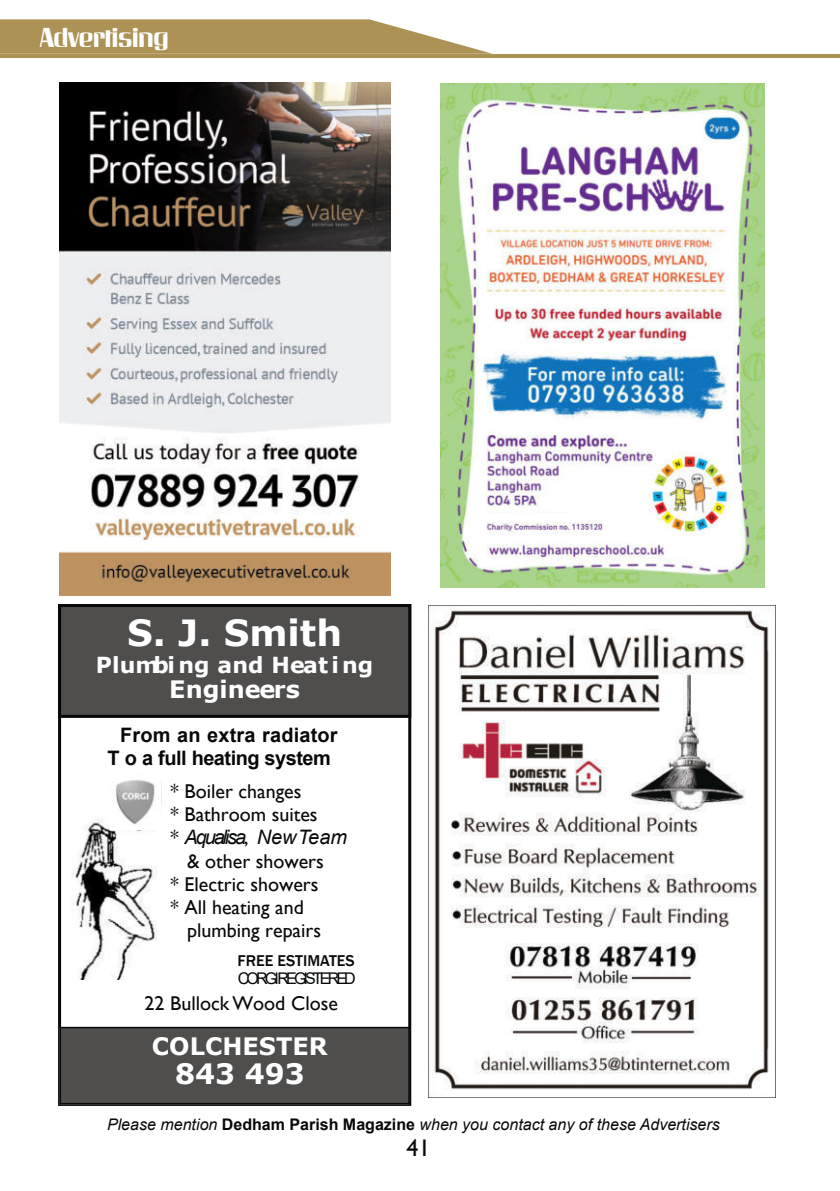
<style>
.page{position:relative;width:840px;height:1191px;background:#fff}
.page>*{position:absolute;margin:0;border:0;box-sizing:border-box;transform-origin:0 0}
.t1{font:700 36px "Verdana";color:#fff}
.t2{font:32px "Arial";color:#070909}
.t3{font:700 28px "Verdana";color:#fff}
.t4{font:26px "Invers SF";letter-spacing:-.01em;color:#fff}
.t5{font:700 24px "Verdana";color:#fff}
.t6{font:24px "Gill Sans";color:#070909}
.t7{font:700 22px "Verdana";color:#fff}
.t8{font:20px/23.2px "Gill Sans";color:#070909}
.t9{font:700 20px/23px "Arial";letter-spacing:.01em;color:#070909}
.t10{font:italic 20px "Arial";letter-spacing:-.105em;color:#070909}
.t11{font:italic 16px "Arial";color:#070909}
.t12{font:16px "Arial";letter-spacing:-.18em;color:#070909}
.t13{font:500 16px "Franklin Gothic";color:#070909}
.s1{font-family:"Gill Sans";font-style:normal}
.s2{font-weight:700;font-style:normal}
</style>
<div class="page">
<svg style="left:0;top:19px;width:492px;height:35px;background:#b8a06c"></svg>
<hr style="left:0;top:54px;width:839px;height:4px;background:#ad9256">
<img style="left:440px;top:84px;width:324px;height:503px">
<div style="left:484px;top:513px;width:94px;height:8px;background:#fff"></div>
<div style="left:58px;top:604px;width:353px;height:502px;background:#fff;border:3px solid #070909"></div>
<div style="left:60px;top:1026px;width:349px;height:78px;background:#504e4d"></div>
<div style="left:58px;top:604px;width:353px;height:114px;background:#504e4d;border:3px solid #070909"></div>
<hr style="left:59px;top:1026px;width:2px;height:78px;background:#070909">
<hr style="left:408px;top:1026px;width:1px;height:78px;background:#070909">
<hr style="left:60px;top:1026px;width:349px;height:2px;background:#070909">
<hr style="left:60px;top:1102px;width:349px;height:2px;background:#070909">
<img style="left:72px;top:819px;width:85px;height:160px">
<img style="left:110px;top:780px;width:47px;height:50px">
<img style="left:428px;top:605px;width:346px;height:493px">
<img style="left:60px;top:83px;width:330px;height:512px">
<h3 class="t4" style="left:40px;top:16px;width:130px">Advertising</h3>
<h1 class="t1" style="left:127px;top:607px;width:216px">S. J. Smith</h1>
<p class="t7" style="left:96px;top:649px;width:279px">Plumbi ng and Heat i ng</p>
<p class="t5" style="left:169px;top:672px;width:132px">Engineers</p>
<p class="t9" style="left:108px;top:724px;width:231px;text-indent:12px">From an extra radiator<br>T o a full heating system</p>
<p class="t8" style="left:170px;top:780px;width:148px">* Boiler changes<br>* Bathroom suites</p>
<p class="t10" style="left:170px;top:824px;width:178px"><span class="s1">*</span> Aqualisa<span class="s1">,</span> New Team</p>
<p class="t8" style="left:170px;top:849px;width:155px;text-indent:17px">&amp; other showers * Electric showers * All heating and</p>
<p class="t8" style="left:187px;top:919px;width:135px">plumbing repairs</p>
<p class="t13" style="left:237px;top:951px;width:118px">FREE ESTIMATES</p>
<p class="t12" style="left:238px;top:967px;width:119px">CORGIREGISTERED</p>
<p class="t8" style="left:144px;top:992px;width:195px">22 Bullock Wood Close</p>
<p class="t5" style="left:152px;top:1029px;width:177px">COLCHESTER</p>
<h3 class="t3" style="left:175px;top:1054px;width:131px">843 493</h3>
<h2 class="t2" style="left:117px;top:770px;width:199px">SJS plumbing</h2>
<p class="t11" style="left:107px;top:1114px;width:614px">Please mention <span class="s2">Dedham Parish Magazine</span> when you contact any of these Advertisers</p>
<p class="t6" style="left:406px;top:1133px;width:25px">41</p>
</div>
